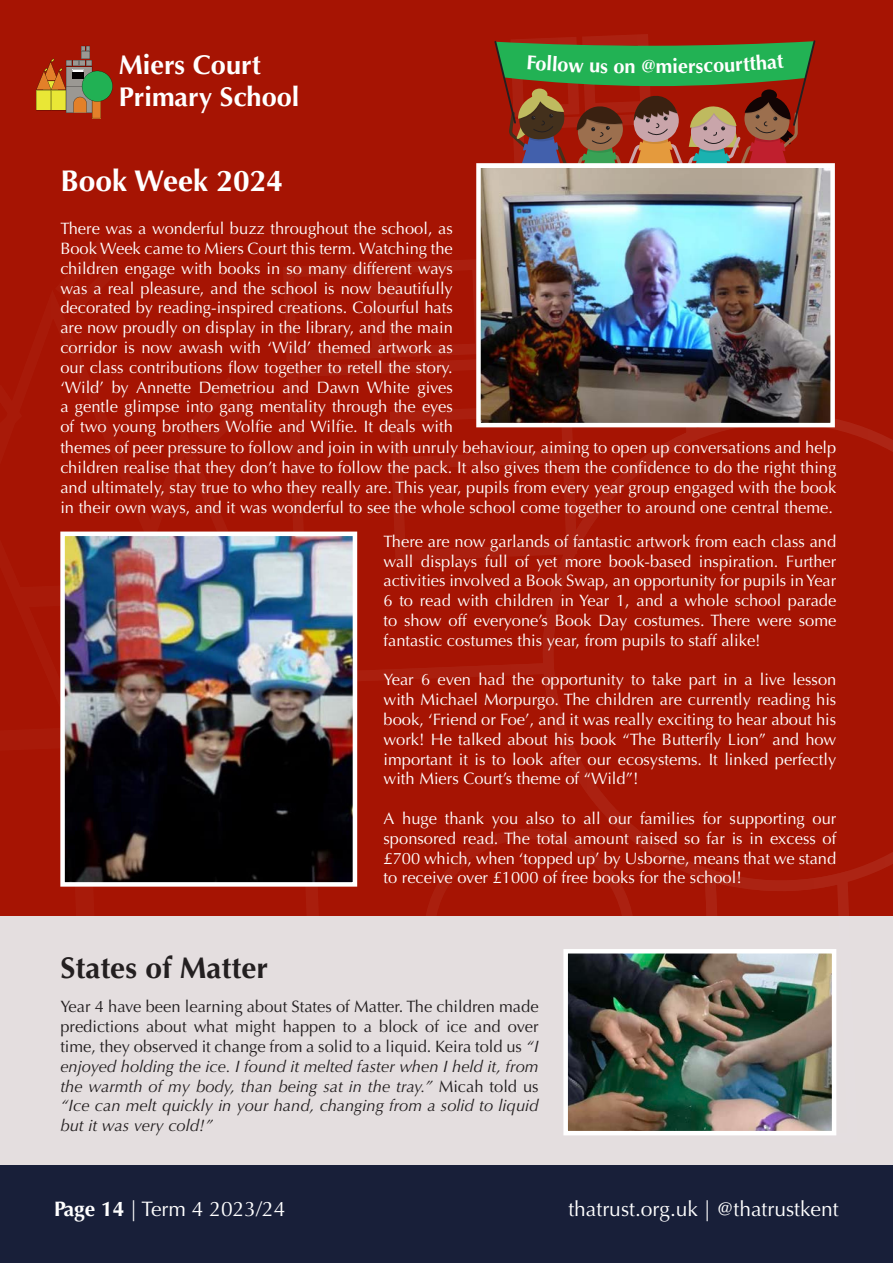
<style>
.page{position:relative;width:893px;height:1263px;background:#fff}
.page>*{position:absolute;margin:0;border:0;box-sizing:border-box;transform-origin:0 0}
.t1{font:700 30px "Optima";color:#231f20}
.t2{font:700 30px "Optima";color:#fff}
.t3{font:700 27.15px "Optima";color:#fff}
.t4{font:21px "Optima";color:#fff}
.t5{font:700 20.25px "Optima";color:#fff}
.t6{font:16.5px/19.8px "Optima";color:#fff;text-align:justify}
.t7{font:16.5px/19.8px "Optima";color:#231f20;text-align:justify}
.s1{font-style:italic}
.s2{font-weight:700}
</style>
<div class="page">
<div style="left:0;top:1165px;width:893px;height:98px;background:#181f39"></div>
<div style="left:0;top:0;width:893px;height:1165px;background:#a61403"></div>
<svg style="left:36px;top:46px;width:77px;height:72px"></svg>
<svg style="left:348px;top:367px;width:189px;height:322px"></svg>
<svg style="left:426px;top:829px;width:206px;height:87px"></svg>
<svg style="left:705px;top:891px;width:144px;height:25px"></svg>
<svg style="left:384px;top:399px;width:153px;height:168px"></svg>
<svg style="left:537px;top:419px;width:356px;height:472px"></svg>
<div style="left:0;top:916px;width:893px;height:249px;background:#e4dedf"></div>
<img style="left:568px;top:954px;width:263px;height:176px">
<div style="left:563px;top:949px;width:273px;height:186px;border:4px solid #fff"></div>
<img style="left:481px;top:169px;width:349px;height:253px">
<div style="left:476px;top:163px;width:359px;height:264px;border:4px solid #fff"></div>
<img style="left:65px;top:536px;width:287px;height:346px">
<div style="left:60px;top:531px;width:297px;height:356px;border:4px solid #fff"></div>
<img style="left:344px;top:34px;width:473px;height:333px">
<p class="t3" style="left:119px;top:49px;width:143px">Miers Court</p>
<p class="t3" style="left:119px;top:81px;width:182px">Primary School</p>
<p class="t2" style="left:60px;top:163px;width:224px">Book Week 2024</p>
<p class="t6" style="left:60px;top:219px;width:394px">There was a wonderful buzz throughout the school, as Book Week came to Miers Court this term. Watching the children engage with books in so many different ways was a real pleasure, and the school is now beautifully decorated by reading-inspired creations. Colourful hats are now proudly on display in the library, and the main corridor is now awash with ‘Wild’ themed artwork as our class contributions flow together to retell the story. ‘Wild’ by Annette Demetriou and Dawn White gives a gentle glimpse into gang mentality through the eyes of two young brothers Wolfie and Wilfie. It deals with</p>
<p class="t5" style="left:624px;top:54px;width:50px">n @m</p>
<p class="t6" style="left:60px;top:438px;width:777px">themes of peer pressure to follow and join in with unruly behaviour, aiming to open up conversations and help children realise that they don’t have to follow the pack. It also gives them the confidence to do the right thing and ultimately, stay true to who they really are. This year, pupils from every year group engaged with the book in their own ways, and it was wonderful to see the whole school come together to around one central theme.</p>
<p class="t6" style="left:384px;top:531px;width:454px">There are now garlands of fantastic artwork from each class and wall displays full of yet more book-based inspiration. Further activities involved a Book Swap, an opportunity for pupils in Year 6 to read with children in Year 1, and a whole school parade to show off everyone’s Book Day costumes. There were some fantastic costumes this year, from pupils to staff alike!</p>
<p class="t6" style="left:384px;top:670px;width:454px">Year 6 even had the opportunity to take part in a live lesson with Michael Morpurgo. The children are currently reading his book, ‘Friend or Foe’, and it was really exciting to hear about his work! He talked about his book “The Butterfly Lion” and how important it is to look after our ecosystems. It linked perfectly with Miers Court’s theme of “Wild”!</p>
<p class="t6" style="left:384px;top:809px;width:454px">A huge thank you also to all our families for supporting our sponsored read. The total amount raised so far is in excess of £700 which, when ‘topped up’ by Usborne, means that we stand to receive over £1000 of free books for the school!</p>
<p class="t1" style="left:60px;top:950px;width:209px">States of Matter</p>
<p class="t7" style="left:60px;top:997px;width:480px">Year 4 have been learning about States of Matter. The children made predictions about what might happen to a block of ice and over time, they observed it change from a solid to a liquid. Keira told us <span class="s1">“I enjoyed holding the ice. I found it melted faster when I held it, from the warmth of my body, than being sat in the tray.”</span> Micah told us <span class="s1">“Ice can melt quickly in your hand, changing from a solid to liquid but it was very cold!”</span></p>
<p class="t4" style="left:54px;top:1197px;width:233px"><span class="s2">Page 14</span> | Term 4 2023/24</p>
<p class="t4" style="left:568px;top:1197px;width:272px">thatrust.org.uk | @thatrustkent</p>
</div>
